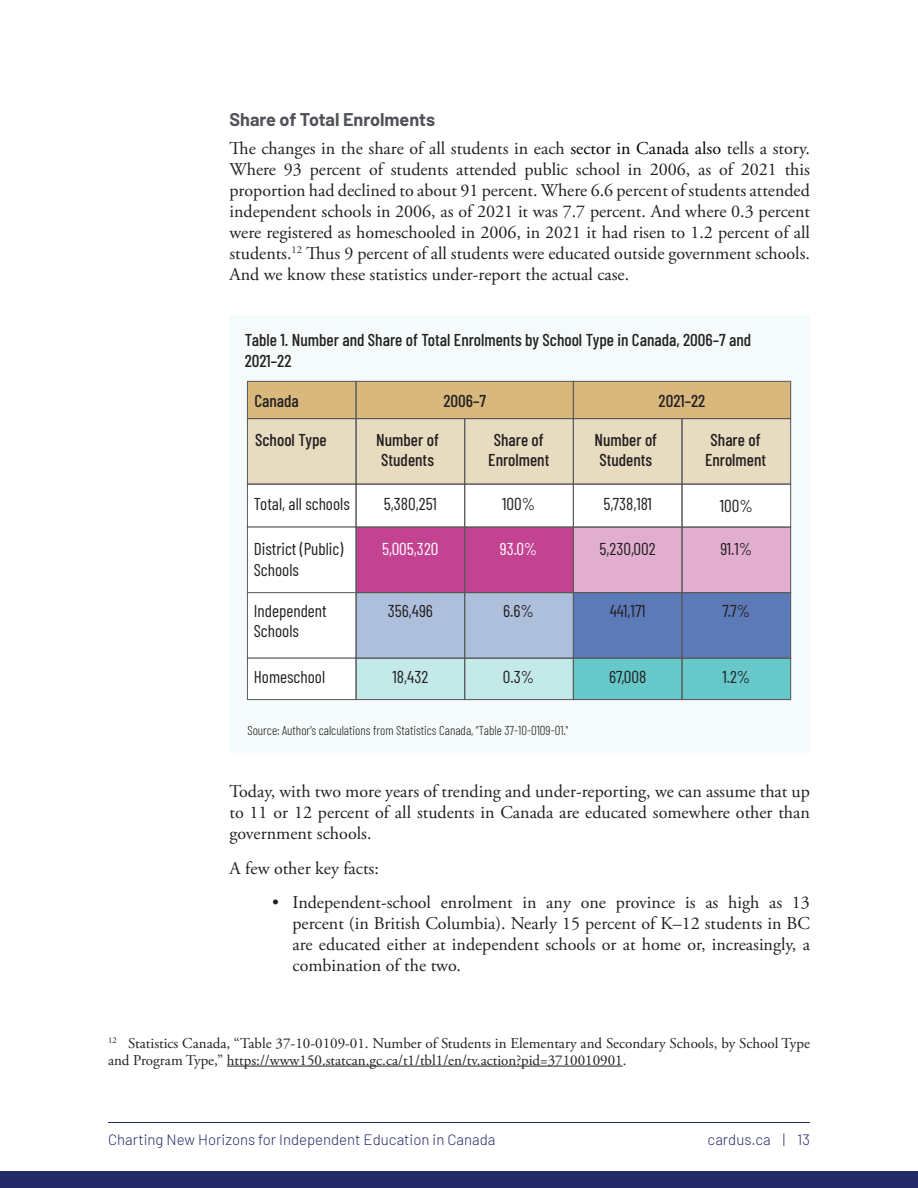
<style>
.page{position:relative;width:918px;height:1188px;background:#fff}
.page>*{position:absolute;margin:0;border:0;box-sizing:border-box;transform-origin:0 0}
.t1{font:18px/21px "Adobe Garamond Pro";color:#231f20;text-align:justify}
.Heading_3_-_not_in_contents{font:700 18px "Barlow";color:#505259}
.t2{font:500 17.25px/20.5px "Barlow Condensed";color:#231f20}
.t3{font:17.25px/20.5px "Barlow Condensed";color:#231f20}
.t4{font:17.25px "Barlow Condensed";color:#fff}
.Footnote_text{font:15px/16.5px "Adobe Garamond Pro";color:#231f20}
.t5{font:300 15px "Barlow";color:#252b69}
.t6{font:300 12.9px "Barlow Condensed";color:#231f20}
.s1{color:#020304}
</style>
<div class="page">
<div style="left:0;top:1171px;width:918px;height:17px;background:#252b69"></div>
<hr style="left:108px;top:1122px;width:702px;height:1px;background:#252b69">
<svg style="left:246px;top:380px;width:546px;height:321px"></svg>
<hr style="left:227px;top:1066px;width:396px;height:1px;background:#231f20">
<p class="Heading_3_-_not_in_contents" style="left:230px;top:106px;width:207px">Share of Total Enrolments</p>
<p class="t1" style="left:230px;top:138px;width:582px">The changes in the share of all students in each <span class="s1">sector in Canada also</span> tells a story.<br>Where 93 percent of students attended public school in 2006, as of 2021 this proportion had declined to about 91 percent. Where 6.6 percent of students attended independent schools in 2006, as of 2021 it was 7.7 percent. And where 0.3 percent were registered as homeschooled in 2006, in 2021 it had risen to 1.2 percent of all students.<sup>12</sup> Thus 9 percent of all students were educated outside government schools.<br>And we know these statistics under-report the actual case.</p>
<p class="t2" style="left:245px;top:328px;width:508px">Table 1. Number and Share of Total Enrolments by School Type in Canada, 2006–7 and<br>2021–22</p>
<p class="t2" style="left:254px;top:389px;width:46px">Canada</p>
<p class="t2" style="left:443px;top:389px;width:44px">2006–7</p>
<p class="t2" style="left:659px;top:389px;width:48px">2021–22</p>
<p class="t2" style="left:376px;top:428px;width:64px">Number of<br>Students</p>
<p class="t2" style="left:488px;top:428px;width:63px;text-align:center">Share of<br>Enrolment</p>
<p class="t2" style="left:705px;top:428px;width:63px;text-align:center">Share of<br>Enrolment</p>
<p class="t2" style="left:255px;top:428px;width:73px">School Type</p>
<p class="t2" style="left:594px;top:428px;width:64px">Number of<br>Students</p>
<p class="t3" style="left:254px;top:492px;width:97px">Total, all schools</p>
<p class="t3" style="left:384px;top:492px;width:54px">5,380,251</p>
<p class="t3" style="left:502px;top:492px;width:35px">100%</p>
<p class="t3" style="left:603px;top:493px;width:50px">5,738,181</p>
<p class="t3" style="left:720px;top:494px;width:35px">100%</p>
<p class="t3" style="left:254px;top:538px;width:91px">District (Public)<br>Schools</p>
<p class="t3" style="left:254px;top:599px;width:74px">Independent<br>Schools</p>
<p class="t3" style="left:254px;top:666px;width:73px">Homeschool</p>
<p class="t3" style="left:393px;top:666px;width:37px">18,432</p>
<p class="t3" style="left:503px;top:666px;width:33px">0.3%</p>
<p class="t3" style="left:609px;top:666px;width:39px">67,008</p>
<p class="t3" style="left:722px;top:666px;width:29px">1.2%</p>
<p class="t4" style="left:382px;top:537px;width:58px">5,005,320</p>
<p class="t4" style="left:500px;top:537px;width:39px">93.0%</p>
<p class="t3" style="left:600px;top:538px;width:58px">5,230,002</p>
<p class="t3" style="left:720px;top:538px;width:33px">91.1%</p>
<p class="t3" style="left:388px;top:599px;width:47px">356,496</p>
<p class="t3" style="left:503px;top:599px;width:32px">6.6%</p>
<p class="t3" style="left:610px;top:599px;width:37px">441,171</p>
<p class="t3" style="left:722px;top:599px;width:29px">7.7%</p>
<p class="t6" style="left:247px;top:721px;width:323px">Source: Author's calculations from Statistics Canada, “Table 37-10-0109-01."</p>
<p class="t1" style="left:230px;top:782px;width:582px">Today, with two more years of trending and under-reporting, we can assume that up to 11 or 12 percent of all students in Canada are educated somewhere other than government schools.</p>
<p class="t1" style="left:230px;top:858px;width:151px">A few other key facts:</p>
<p class="t1" style="left:292px;top:893px;width:519px;text-indent:-20px">• Independent-school enrolment in any one province is as high as 13 percent (in British Columbia). Nearly 15 percent of K–12 students in BC are educated either at independent schools or at home or, increasingly, a combination of the two.</p>
<p class="Footnote_text" style="left:108px;top:1036px;width:704px"><sup>12</sup> Statistics Canada, “Table 37-10-0109-01. Number of Students in Elementary and Secondary Schools, by School Type and Program Type,” https://www150.statcan.gc.ca/t1/tbl1/en/tv.action?pid=3710010901.</p>
<p class="t5" style="left:108px;top:1129px;width:389px">Charting New Horizons for Independent Education in Canada</p>
<p class="t5" style="left:708px;top:1129px;width:104px">cardus.ca | 13</p>
</div>
